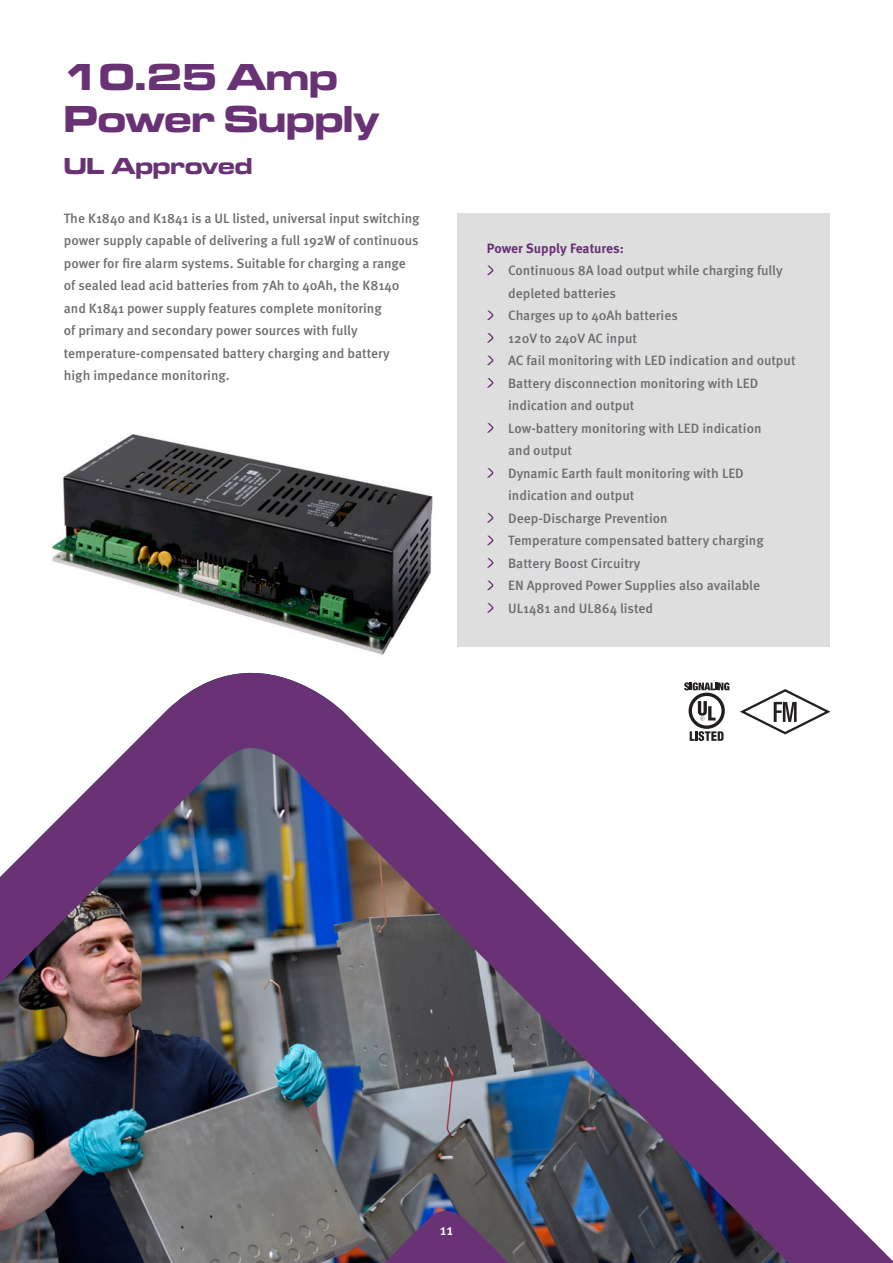
<style>
.page{position:relative;width:893px;height:1263px;background:#fff}
.page>*{position:absolute;margin:0;border:0;box-sizing:border-box;transform-origin:0 0}
.Title1{font:700 39px/42px "Microgramma Ext D";color:#683275}
.Title1-2{font:700 24px "Microgramma Ext D";color:#683275}
.t1{font:500 15px "Meta Pro";color:#fff}
.Body{font:500 13.5px/22.5px "Meta Pro";color:#6c6d70}
.Body-2{font:700 13.5px "Meta Pro";letter-spacing:-.005em;color:#683275}
</style>
<div class="page">
<img style="left:0;top:611px;width:893px;height:652px">
<svg style="left:684px;top:682px;width:45px;height:59px"></svg>
<svg style="left:737px;top:688px;width:94px;height:48px"></svg>
<img style="left:45px;top:434px;width:407px;height:236px">
<div style="left:457px;top:213px;width:372px;height:433px;background:#dededf"></div>
<svg style="left:487px;top:266px;width:6px;height:9px"></svg>
<svg style="left:487px;top:311px;width:6px;height:9px"></svg>
<svg style="left:487px;top:333px;width:6px;height:10px"></svg>
<svg style="left:487px;top:356px;width:6px;height:9px"></svg>
<svg style="left:487px;top:378px;width:6px;height:10px"></svg>
<svg style="left:487px;top:423px;width:6px;height:10px"></svg>
<svg style="left:487px;top:468px;width:6px;height:10px"></svg>
<svg style="left:487px;top:513px;width:6px;height:10px"></svg>
<svg style="left:487px;top:536px;width:6px;height:9px"></svg>
<svg style="left:487px;top:558px;width:6px;height:10px"></svg>
<svg style="left:487px;top:581px;width:6px;height:9px"></svg>
<svg style="left:487px;top:603px;width:6px;height:10px"></svg>
<svg style="left:364px;top:1201px;width:165px;height:62px;background:#5d4a66"></svg>
<p class="Title1" style="left:64px;top:56px;width:317px">10.25 Amp<br>Power Supply</p>
<p class="Title1-2" style="left:64px;top:150px;width:190px">UL Approved</p>
<p class="Body" style="left:64px;top:206px;width:357px">The K1840 and K1841 is a UL listed, universal input switching power supply capable of delivering a full 192W of continuous power for fire alarm systems. Suitable for charging a range of sealed lead acid batteries from 7Ah to 40Ah, the K8140 and K1841 power supply features complete monitoring<br>of primary and secondary power sources with fully temperature-compensated battery charging and battery high impedance monitoring.</p>
<p class="Body-2" style="left:487px;top:239px;width:138px">Power Supply Features:</p>
<p class="Body" style="left:508px;top:258px;width:276px">Continuous 8A load output while charging fully depleted batteries</p>
<p class="Body" style="left:508px;top:303px;width:171px">Charges up to 40Ah batteries</p>
<p class="Body" style="left:508px;top:326px;width:130px">120V to 240V AC input</p>
<p class="Body" style="left:508px;top:348px;width:289px">AC fail monitoring with LED indication and output</p>
<p class="Body" style="left:508px;top:371px;width:252px">Battery disconnection monitoring with LED indication and output</p>
<p class="Body" style="left:508px;top:416px;width:255px">Low-battery monitoring with LED indication and output</p>
<p class="Body" style="left:508px;top:461px;width:237px">Dynamic Earth fault monitoring with LED indication and output</p>
<p class="Body" style="left:508px;top:506px;width:161px">Deep-Discharge Prevention</p>
<p class="Body" style="left:508px;top:528px;width:257px">Temperature compensated battery charging</p>
<p class="Body" style="left:508px;top:551px;width:134px">Battery Boost Circuitry</p>
<p class="Body" style="left:508px;top:573px;width:253px">EN Approved Power Supplies also available</p>
<p class="Body" style="left:508px;top:596px;width:147px">UL1481 and UL864 listed</p>
<p class="t1" style="left:440px;top:1218px;width:15px">11</p>
</div>
